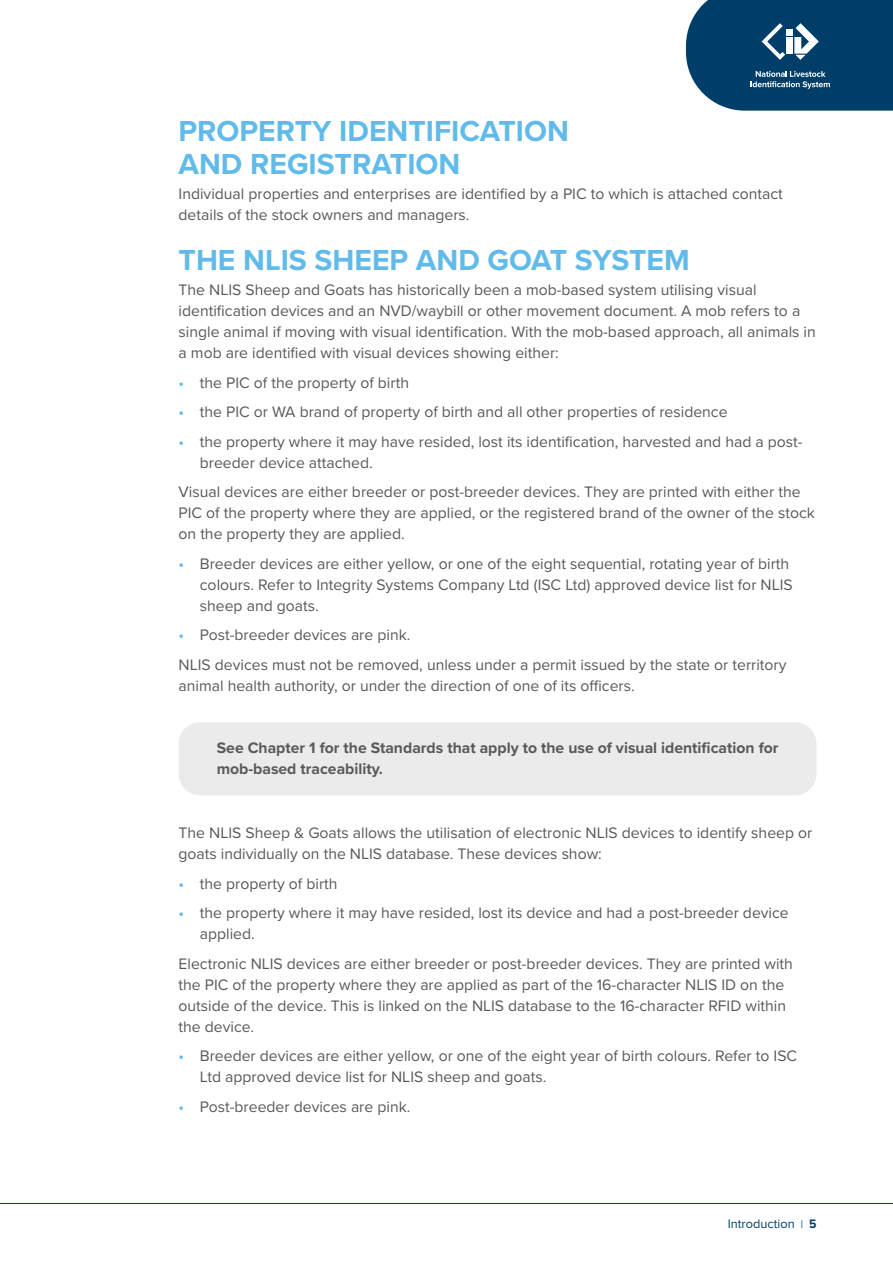
<style>
.page{position:relative;width:893px;height:1263px;background:#fff}
.page>*{position:absolute;margin:0;border:0;box-sizing:border-box;transform-origin:0 0}
.t1{font:700 30px/33px "Proxima Nova";color:#61bbea}
.t2{font:15.75px/21px "Proxima Nova";color:#58595b}
.t3{font:700 15.75px/21px "Proxima Nova";color:#58595b}
.t4{font:12.75px "Proxima Nova";color:#003e6a}
.s1{font-weight:500;color:#61bbea}
.s2{font-size:11.25px}
.s3{font-weight:700}
</style>
<div class="page">
<div style="left:179px;top:722px;width:637px;height:73px;background:#ebebec;border-radius:21px"></div>
<hr style="left:0;top:1203px;width:893px;height:1px;background:#003e6a">
<svg style="left:686px;top:0;width:207px;height:111px;background:#195178"></svg>
<h1 class="t1" style="left:179px;top:113px;width:392px">PROPERTY IDENTIFICATION<br>AND REGISTRATION</h1>
<p class="t2" style="left:179px;top:182px;width:606px">Individual properties and enterprises are identified by a PIC to which is attached contact details of the stock owners and managers.</p>
<h1 class="t1" style="left:179px;top:243px;width:513px">THE NLIS SHEEP AND GOAT SYSTEM</h1>
<p class="t2" style="left:179px;top:279px;width:639px">The NLIS Sheep and Goats has historically been a mob-based system utilising visual identification devices and an NVD/waybill or other movement document. A mob refers to a single animal if moving with visual identification. With the mob-based approach, all animals in a mob are identified with visual devices showing either:</p>
<p class="t2" style="left:179px;top:371px;width:232px"><span class="s1">•</span> the PIC of the property of birth</p>
<p class="t2" style="left:179px;top:401px;width:550px"><span class="s1">•</span> the PIC or WA brand of property of birth and all other properties of residence</p>
<p class="t2" style="left:200px;top:430px;width:604px;text-indent:-21px"><span class="s1">•</span> the property where it may have resided, lost its identification, harvested and had a post&shy;breeder device attached.</p>
<p class="t2" style="left:179px;top:481px;width:638px">Visual devices are either breeder or post-breeder devices. They are printed with either the<br>PIC of the property where they are applied, or the registered brand of the owner of the stock on the property they are applied.</p>
<p class="t2" style="left:200px;top:552px;width:594px;text-indent:-21px"><span class="s1">•</span> Breeder devices are either yellow, or one of the eight sequential, rotating year of birth colours. Refer to Integrity Systems Company Ltd (ISC Ltd) approved device list for NLIS sheep and goats.</p>
<p class="t2" style="left:179px;top:619px;width:609px;line-height:29.5px"><span class="s1">•</span> Post-breeder devices are pink.<br>NLIS devices must not be removed, unless under a permit issued by the state or territory</p>
<p class="t2" style="left:179px;top:674px;width:458px">animal health authority, or under the direction of one of its officers.</p>
<p class="t3" style="left:217px;top:737px;width:563px">See Chapter 1 for the Standards that apply to the use of visual identification for mob-based traceability.</p>
<p class="t2" style="left:179px;top:822px;width:635px">The NLIS Sheep &amp; Goats allows the utilisation of electronic NLIS devices to identify sheep or goats individually on the NLIS database. These devices show:</p>
<p class="t2" style="left:179px;top:872px;width:160px"><span class="s1">•</span> the property of birth</p>
<p class="t2" style="left:200px;top:902px;width:590px;text-indent:-21px"><span class="s1">•</span> the property where it may have resided, lost its device and had a post-breeder device applied.</p>
<p class="t2" style="left:179px;top:952px;width:616px">Electronic NLIS devices are either breeder or post-breeder devices. They are printed with the PIC of the property where they are applied as part of the 16-character NLIS ID on the outside of the device. This is linked on the NLIS database to the 16-character RFID within the device.</p>
<p class="t2" style="left:200px;top:1045px;width:599px;text-indent:-21px"><span class="s1">•</span> Breeder devices are either yellow, or one of the eight year of birth colours. Refer to ISC<br>Ltd approved device list for NLIS sheep and goats.</p>
<p class="t2" style="left:179px;top:1095px;width:233px"><span class="s1">•</span> Post-breeder devices are pink.</p>
<p class="t4" style="left:728px;top:1214px;width:90px">Introduction <span class="s2">|</span> <span class="s3">5</span></p>
</div>
